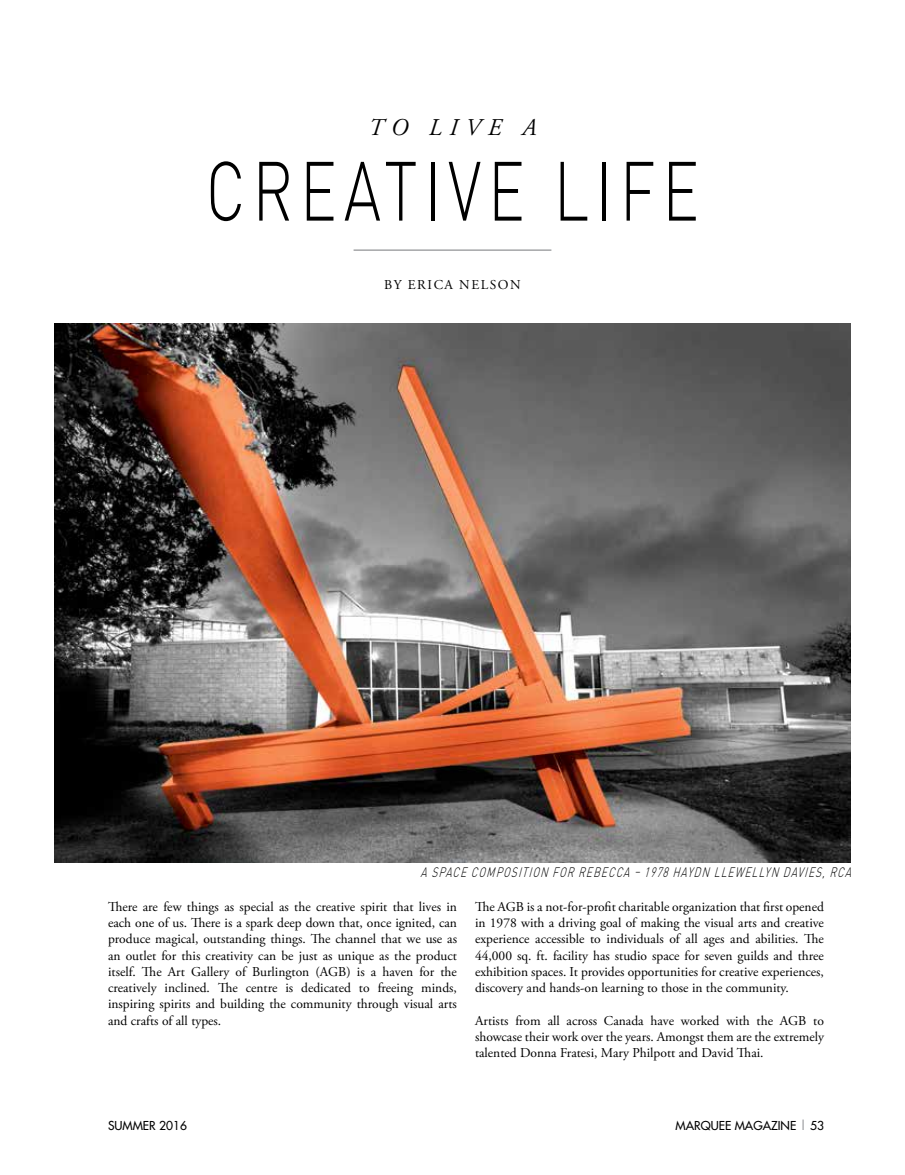
<style>
.page{position:relative;width:905px;height:1175px;background:#fff}
.page>*{position:absolute;margin:0;border:0;box-sizing:border-box;transform-origin:0 0}
.t1{font:300 82.5px "DIN Pro";letter-spacing:.11em;color:#000;scale:.75 1}
.t2{font:italic 24px "Adobe Garamond Pro";letter-spacing:.315em;color:#000}
.t3{font:13.5px/16.2px "Adobe Garamond Pro";color:#000;text-align:justify}
.t4{font:italic 300 13.5px "DIN Pro";color:#000;scale:.75 1}
.t5{font:13.5px "Adobe Garamond Pro";letter-spacing:.115em;color:#000}
.t6{font:12px "Futura";color:#000}
.s1{color:#939598}
</style>
<div class="page">
<img style="left:54px;top:323px;width:796px;height:539px">
<hr style="left:353px;top:250px;width:198px;height:1px;background:#77787b">
<h2 class="t2" style="left:368px;top:113px;width:169px">TO LIVE A</h2>
<h1 class="t1" style="left:206px;top:135px;width:659px">CREATIVE LIFE</h1>
<p class="t5" style="left:384px;top:276px;width:138px">BY ERICA NELSON</p>
<p class="t4" style="left:420px;top:862px;width:581px">A SPACE COMPOSITION FOR REBECCA –1978HAYDN LLEWELLYN DAVIES,RCA</p>
<p class="t3" style="left:108px;top:899px;width:350px">There are few things as special as the creative spirit that lives in each one of us. There is a spark deep down that, once ignited, can produce magical, outstanding things. The channel that we use as an outlet for this creativity can be just as unique as the product itself. The Art Gallery of Burlington (AGB) is a haven for the creatively inclined. The centre is dedicated to freeing minds, inspiring spirits and building the community through visual arts and crafts of all types.</p>
<p class="t3" style="left:475px;top:899px;width:350px">The AGB is a not-for-profit charitable organization that first opened in 1978 with a driving goal of making the visual arts and creative experience accessible to individuals of all ages and abilities. The 44,000 sq. ft. facility has studio space for seven guilds and three exhibition spaces. It provides opportunities for creative experiences, discovery and hands-on learning to those in the community.</p>
<p class="t3" style="left:475px;top:1012px;width:350px">Artists from all across Canada have worked with the AGB to showcase their work over the years. Amongst them are the extremely talented Donna Fratesi, Mary Philpott and David Thai.</p>
<p class="t6" style="left:108px;top:1118px;width:80px">SUMMER 2016</p>
<p class="t6" style="left:675px;top:1118px;width:150px">MARQUEE MAGAZINE <span class="s1">|</span> 53</p>
</div>
